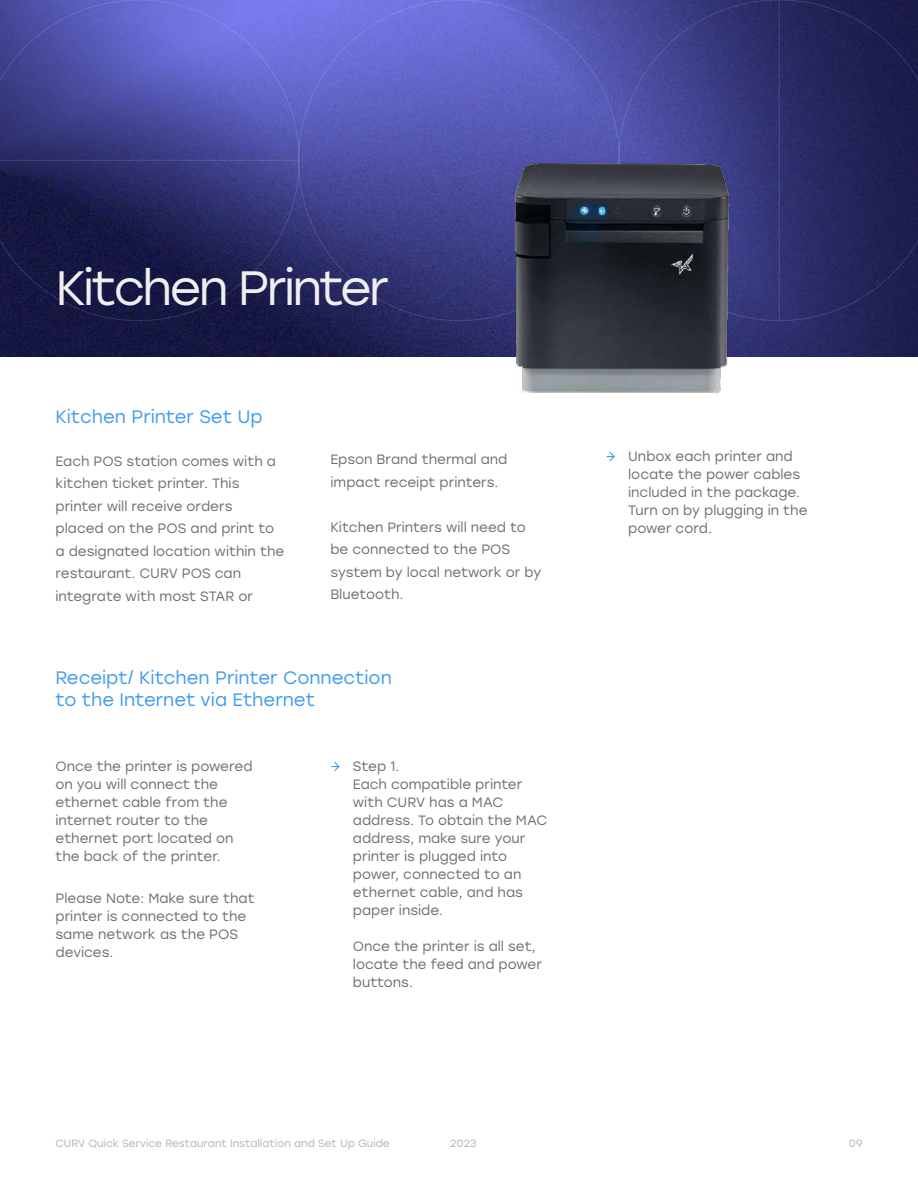
<style>
.page{position:relative;width:918px;height:1188px;background:#fff}
.page>*{position:absolute;margin:0;border:0;box-sizing:border-box;transform-origin:0 0}
.t1{font:48.15px "Stolzl";letter-spacing:-.055em;color:#efefef}
.t2{font:18px/21.6px "Stolzl";color:#419cf0}
.t3{font:13.5px/18px "Stolzl";color:#706f6f}
.t4{font:10.5px "Stolzl";color:#b2b4b6}
</style>
<div class="page">
<img style="left:0;top:0;width:918px;height:357px">
<svg style="left:618px;top:0;width:300px;height:321px"></svg>
<svg style="left:0;top:0;width:300px;height:321px"></svg>
<hr style="left:779px;top:0;width:1px;height:321px;background:#fff">
<hr style="left:0;top:160px;width:299px;height:1px;background:#fff">
<img style="left:467px;top:135px;width:291px;height:259px">
<svg style="left:607px;top:452px;width:8px;height:10px"></svg>
<svg style="left:331px;top:762px;width:9px;height:9px"></svg>
<h1 class="t1" style="left:56px;top:255px;width:335px">Kitchen Printer</h1>
<h2 class="t2" style="left:56px;top:405px;width:209px">Kitchen Printer Set Up</h2>
<p class="t3" style="left:56px;top:449px;width:230px;line-height:22.5px">Each POS station comes with a kitchen ticket printer. This printer will receive orders<br>placed on the POS and print to a designated location within the restaurant. CURV POS can integrate with most STAR or</p>
<p class="t3" style="left:330px;top:448px;width:179px;line-height:22.5px">Epson Brand thermal and impact receipt printers.</p>
<p class="t3" style="left:330px;top:515px;width:212px;line-height:22.5px">Kitchen Printers will need to be connected to the POS system by local network or by<br>Bluetooth.</p>
<h2 class="t2" style="left:56px;top:667px;width:338px">Receipt/ Kitchen Printer Connection to the Internet via Ethernet</h2>
<p class="t3" style="left:56px;top:757px;width:199px">Once the printer is powered on you will connect the ethernet cable from the internet router to the ethernet port located on the back of the printer.</p>
<p class="t3" style="left:353px;top:757px;width:196px">Step 1.<br>Each compatible printer with CURV has a MAC address. To obtain the MAC address, make sure your printer is plugged into power, connected to an ethernet cable, and has paper inside.</p>
<p class="t3" style="left:353px;top:937px;width:191px">Once the printer is all set, locate the feed and power buttons.</p>
<p class="t3" style="left:56px;top:889px;width:201px">Please Note: Make sure that printer is connected to the same network as the POS devices.</p>
<p class="t3" style="left:628px;top:447px;width:181px">Unbox each printer and locate the power cables included in the package.<br>Turn on by plugging in the power cord.</p>
<p class="t4" style="left:56px;top:1136px;width:336px">CURV Quick Service Restaurant Installation and Set Up Guide</p>
<p class="t4" style="left:450px;top:1136px;width:28px">2023</p>
<p class="t4" style="left:849px;top:1136px;width:15px">09</p>
</div>
